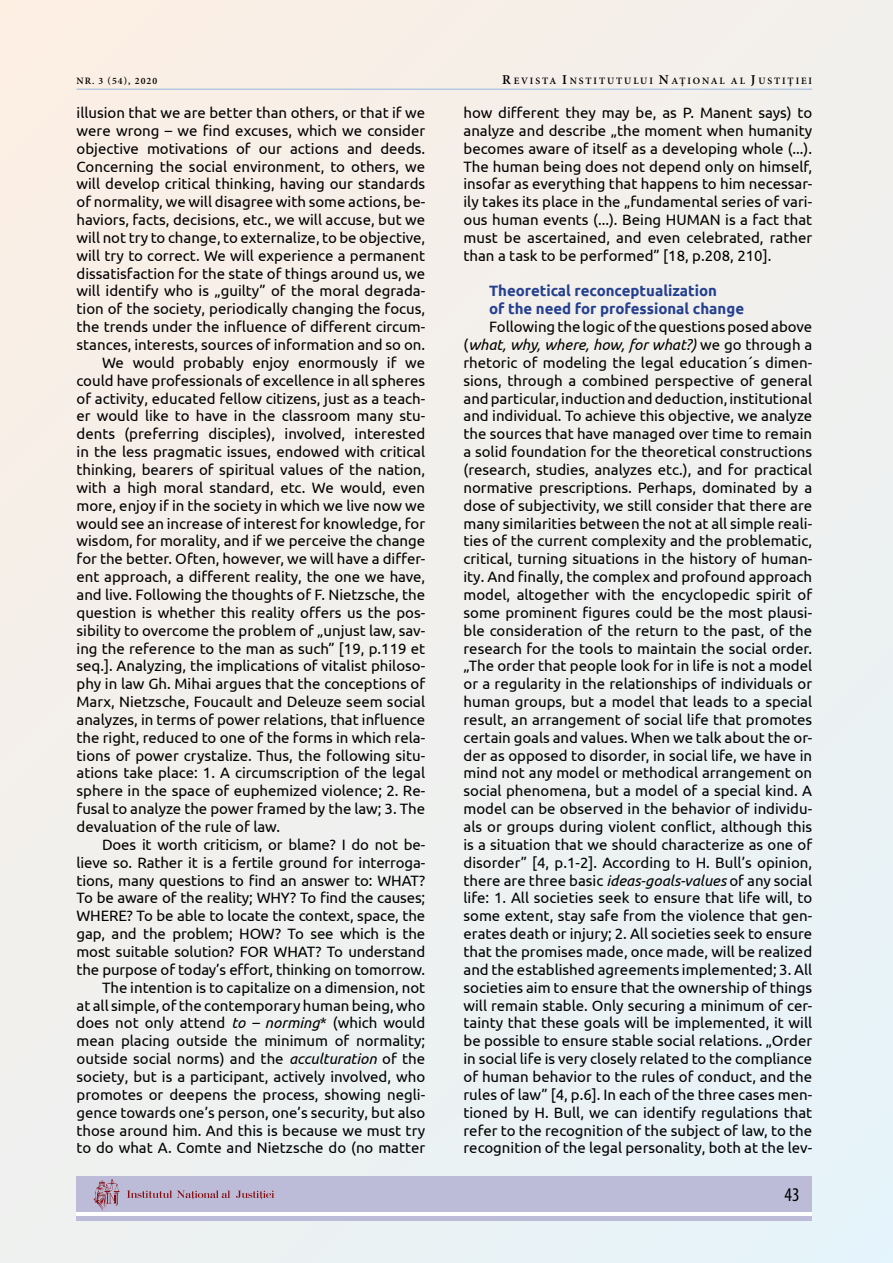
<style>
.page{position:relative;width:893px;height:1263px;background:#f1f0ed}
.page>*{position:absolute;margin:0;border:0;box-sizing:border-box;transform-origin:0 0}
.t1{font:condensed 19.5px "Myriad Pro";color:#000}
.t2{font:15px/17.9px "Ubuntu";color:#000;text-align:justify}
.t3{font:700 15px/17.9px "Ubuntu";color:#25408f}
.t4{font:600 9.75px "Minion Pro";letter-spacing:.195em;color:#000}
.s1{font-size:13.5px}
.s2{font-style:italic}
</style>
<div class="page">
<hr style="left:77px;top:89px;width:735px;height:1px;background:#95b6df">
<div style="left:77px;top:1176px;width:735px;height:45px;background:#bcbcd8"></div>
<hr style="left:77px;top:1213px;width:735px;height:3px;background:#fff">
<svg style="left:127px;top:1190px;width:103px;height:9px"></svg>
<svg style="left:236px;top:1190px;width:38px;height:9px"></svg>
<svg style="left:94px;top:1179px;width:26px;height:31px"></svg>
<p class="t4" style="left:77px;top:74px;width:82px">NR. 3 (54), 2020</p>
<p class="t4" style="left:502px;top:74px;width:311px"><span class="s1">R</span>EVISTA <span class="s1">I</span>NSTITUTULUI <span class="s1">N</span>AŢIONAL AL <span class="s1">J</span>USTIŢIEI</p>
<p class="t2" style="left:77px;top:103px;width:350px">illusion that we are better than others, or that if we</p>
<p class="t2" style="left:77px;top:121px;width:350px">were wrong – we find excuses, which we consider</p>
<p class="t2" style="left:77px;top:139px;width:350px">objective motivations of our actions and deeds.</p>
<p class="t2" style="left:77px;top:157px;width:350px">Concerning the social environment, to others, we</p>
<p class="t2" style="left:77px;top:175px;width:350px">will develop critical thinking, having our standards</p>
<p class="t2" style="left:77px;top:192px;width:350px">of normality, we will disagree with some actions, be-</p>
<p class="t2" style="left:77px;top:210px;width:350px">haviors, facts, decisions, etc., we will accuse, but we</p>
<p class="t2" style="left:77px;top:228px;width:350px">will not try to change, to externalize, to be objective,</p>
<p class="t2" style="left:77px;top:246px;width:350px">will try to correct. We will experience a permanent</p>
<p class="t2" style="left:77px;top:264px;width:350px">dissatisfaction for the state of things around us, we</p>
<p class="t2" style="left:77px;top:282px;width:350px">will identify who is „guilty” of the moral degrada-</p>
<p class="t2" style="left:77px;top:300px;width:350px">tion of the society, periodically changing the focus,</p>
<p class="t2" style="left:77px;top:317px;width:350px">the trends under the influence of different circum-</p>
<p class="t2" style="left:77px;top:335px;width:350px">stances, interests, sources of information and so on.</p>
<p class="t2" style="left:102px;top:353px;width:325px">We would probably enjoy enormously if we</p>
<p class="t2" style="left:77px;top:371px;width:350px">could have professionals of excellence in all spheres</p>
<p class="t2" style="left:77px;top:389px;width:350px">of activity, educated fellow citizens, just as a teach-</p>
<p class="t2" style="left:77px;top:407px;width:350px">er would like to have in the classroom many stu-</p>
<p class="t2" style="left:77px;top:425px;width:350px">dents (preferring disciples), involved, interested</p>
<p class="t2" style="left:77px;top:442px;width:350px">in the less pragmatic issues, endowed with critical</p>
<p class="t2" style="left:77px;top:460px;width:350px">thinking, bearers of spiritual values of the nation,</p>
<p class="t2" style="left:77px;top:478px;width:350px">with a high moral standard, etc. We would, even</p>
<p class="t2" style="left:77px;top:496px;width:350px">more, enjoy if in the society in which we live now we</p>
<p class="t2" style="left:77px;top:514px;width:350px">would see an increase of interest for knowledge, for</p>
<p class="t2" style="left:77px;top:532px;width:350px">wisdom, for morality, and if we perceive the change</p>
<p class="t2" style="left:77px;top:549px;width:350px">for the better. Often, however, we will have a differ-</p>
<p class="t2" style="left:77px;top:567px;width:350px">ent approach, a different reality, the one we have,</p>
<p class="t2" style="left:77px;top:585px;width:350px">and live. Following the thoughts of F. Nietzsche, the</p>
<p class="t2" style="left:77px;top:603px;width:350px">question is whether this reality offers us the pos-</p>
<p class="t2" style="left:77px;top:621px;width:350px">sibility to overcome the problem of „unjust law, sav-</p>
<p class="t2" style="left:77px;top:639px;width:350px">ing the reference to the man as such” [19, p.119 et</p>
<p class="t2" style="left:77px;top:657px;width:350px">seq.]. Analyzing, the implications of vitalist philoso-</p>
<p class="t2" style="left:77px;top:674px;width:350px">phy in law Gh. Mihai argues that the conceptions of</p>
<p class="t2" style="left:77px;top:692px;width:350px">Marx, Nietzsche, Foucault and Deleuze seem social</p>
<p class="t2" style="left:77px;top:710px;width:350px">analyzes, in terms of power relations, that influence</p>
<p class="t2" style="left:77px;top:728px;width:350px">the right, reduced to one of the forms in which rela-</p>
<p class="t2" style="left:77px;top:746px;width:350px">tions of power crystalize. Thus, the following situ-</p>
<p class="t2" style="left:77px;top:764px;width:350px">ations take place: 1. A circumscription of the legal</p>
<p class="t2" style="left:77px;top:782px;width:350px">sphere in the space of euphemized violence; 2. Re-</p>
<p class="t2" style="left:77px;top:799px;width:350px">fusal to analyze the power framed by the law; 3. The</p>
<p class="t2" style="left:77px;top:817px;width:205px">devaluation of the rule of law.</p>
<p class="t2" style="left:102px;top:835px;width:325px">Does it worth criticism, or blame? I do not be-</p>
<p class="t2" style="left:77px;top:853px;width:350px">lieve so. Rather it is a fertile ground for interroga-</p>
<p class="t2" style="left:77px;top:871px;width:350px">tions, many questions to find an answer to: WHAT?</p>
<p class="t2" style="left:77px;top:889px;width:350px">To be aware of the reality; WHY? To find the causes;</p>
<p class="t2" style="left:77px;top:906px;width:350px">WHERE? To be able to locate the context, space, the</p>
<p class="t2" style="left:77px;top:924px;width:350px">gap, and the problem; HOW? To see which is the</p>
<p class="t2" style="left:77px;top:942px;width:350px">most suitable solution? FOR WHAT? To understand</p>
<p class="t2" style="left:77px;top:960px;width:350px">the purpose of today’s effort, thinking on tomorrow.</p>
<p class="t2" style="left:102px;top:978px;width:325px">The intention is to capitalize on a dimension, not</p>
<p class="t2" style="left:77px;top:996px;width:350px">at all simple, of the contemporary human being, who</p>
<p class="t2" style="left:77px;top:1014px;width:350px">does not only attend <span class="s2">to – norming</span>* (which would</p>
<p class="t2" style="left:77px;top:1031px;width:350px">mean placing outside the minimum of normality;</p>
<p class="t2" style="left:77px;top:1049px;width:350px">outside social norms) and the <span class="s2">acculturation</span> of the</p>
<p class="t2" style="left:77px;top:1067px;width:350px">society, but is a participant, actively involved, who</p>
<p class="t2" style="left:77px;top:1085px;width:350px">promotes or deepens the process, showing negli-</p>
<p class="t2" style="left:77px;top:1103px;width:350px">gence towards one’s person, one’s security, but also</p>
<p class="t2" style="left:77px;top:1121px;width:350px">those around him. And this is because we must try</p>
<p class="t2" style="left:77px;top:1139px;width:350px">to do what A. Comte and Nietzsche do (no matter</p>
<p class="t2" style="left:463px;top:103px;width:350px">how different they may be, as P. Manent says) to analyze and describe „the moment when humanity becomes aware of itself as a developing whole (...).<br>The human being does not depend only on himself, insofar as everything that happens to him necessar&shy;ily takes its place in the „fundamental series of vari&shy;ous human events (...). Being HUMAN is a fact that must be ascertained, and even celebrated, rather than a task to be performed” [18, p.208, 210].</p>
<p class="t3" style="left:489px;top:282px;width:257px">Theoretical reconceptualization<br>of the need for professional change</p>
<p class="t2" style="left:463px;top:317px;width:350px;text-indent:26px">Following the logic of the questions posed above (<span class="s2">what, why, where, how, for what?)</span> we go through a rhetoric of modeling the legal education´s dimen&shy;sions, through a combined perspective of general and particular, induction and deduction, institutional and individual. To achieve this objective, we analyze the sources that have managed over time to remain a solid foundation for the theoretical constructions (research, studies, analyzes etc.), and for practical normative prescriptions. Perhaps, dominated by a dose of subjectivity, we still consider that there are many similarities between the not at all simple reali&shy;ties of the current complexity and the problematic, critical, turning situations in the history of human&shy;ity. And finally, the complex and profound approach model, altogether with the encyclopedic spirit of some prominent figures could be the most plausi&shy;ble consideration of the return to the past, of the research for the tools to maintain the social order. „The order that people look for in life is not a model or a regularity in the relationships of individuals or human groups, but a model that leads to a special result, an arrangement of social life that promotes certain goals and values. When we talk about the or&shy;der as opposed to disorder, in social life, we have in mind not any model or methodical arrangement on social phenomena, but a model of a special kind. A model can be observed in the behavior of individu&shy;als or groups during violent conflict, although this is a situation that we should characterize as one of disorder” [4, p.1-2]. According to H. Bull’s opinion, there are three basic <span class="s2">ideas-goals-values</span> of any social life: 1. All societies seek to ensure that life will, to some extent, stay safe from the violence that gen&shy;erates death or injury; 2. All societies seek to ensure that the promises made, once made, will be realized and the established agreements implemented; 3. All societies aim to ensure that the ownership of things will remain stable. Only securing a minimum of cer&shy;tainty that these goals will be implemented, it will be possible to ensure stable social relations. „Order in social life is very closely related to the compliance of human behavior to the rules of conduct, and the rules of law” [4, p.6]. In each of the three cases men&shy;tioned by H. Bull, we can identify regulations that refer to the recognition of the subject of law, to the recognition of the legal personality, both at the lev-</p>
<h1 class="t1" style="left:784px;top:1183px;width:17px">43</h1>
</div>
